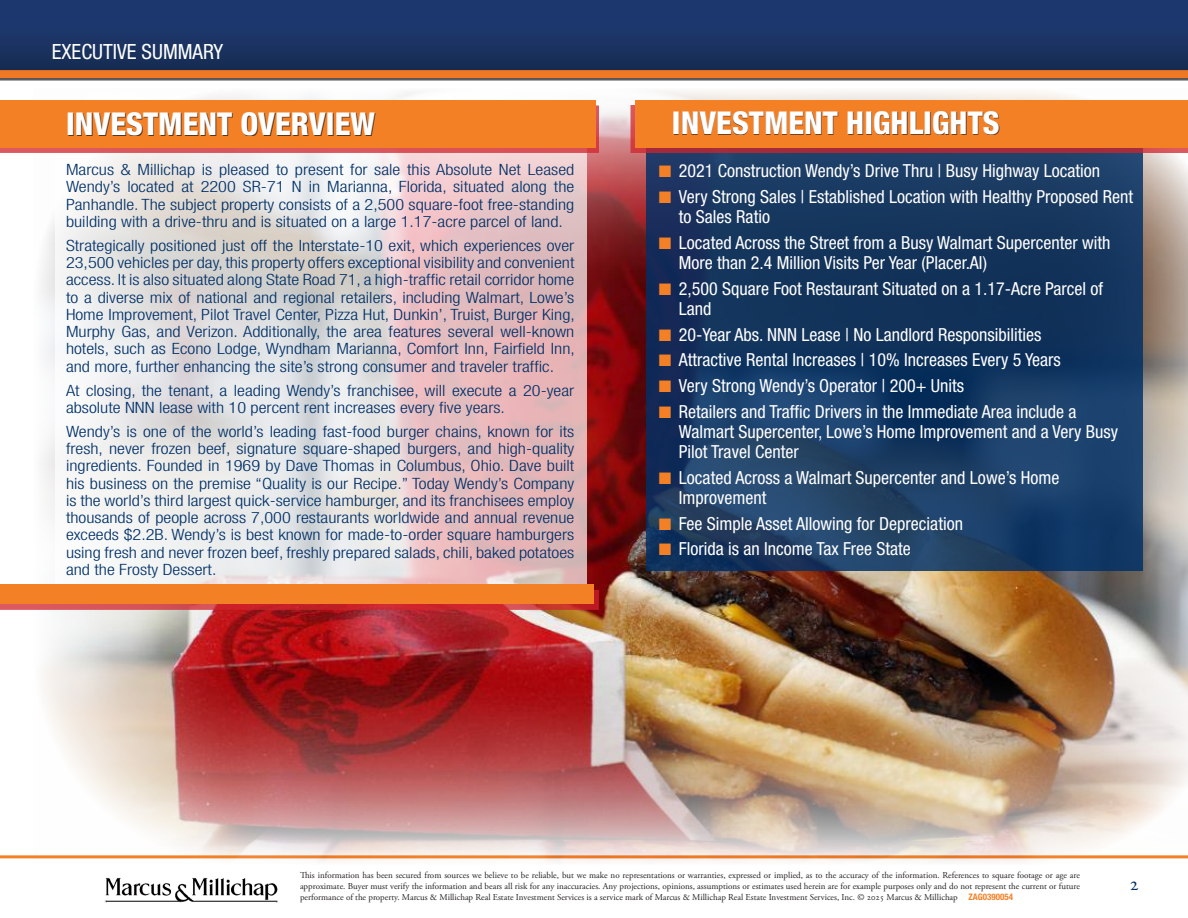
<style>
.page{position:relative;width:1188px;height:918px;background:#fff}
.page>*{position:absolute;margin:0;border:0;box-sizing:border-box;transform-origin:0 0}
.Section_Titles{font:800 condensed 31.5px "Helvetica Neue LT Std";color:#fff}
.t1{font:condensed 21px "Helvetica Neue LT Std";color:#fff}
.t2{font:19.5px "Adobe Garamond Pro";color:#003067}
.t3{font:condensed 18px/20.2px "Helvetica Neue LT Std";color:#fff}
.t4{font:300 condensed 15.6px/17.2px "Helvetica Neue LT Std";color:#003067;text-align:justify;scale:1.18 1}
.t5{font:9px/10.8px "Adobe Garamond Pro";color:#231f20;text-align:justify}
.s1{color:#f48026}
.s2{font-family:"Helvetica Neue LT Std";font-weight:700;font-stretch:condensed;color:#f48026}
</style>
<div class="page">
<hr style="left:0;top:855px;width:1188px;height:3px;background:#f48026">
<div style="left:0;top:0;width:1188px;height:81px;background:#5c5959"></div>
<img style="left:0;top:0;width:1188px;height:78px">
<img style="left:34px;top:91px;width:1154px;height:771px">
<svg style="left:646px;top:153px;width:497px;height:418px;background:#173962"></svg>
<svg style="left:55px;top:153px;width:532px;height:432px"></svg>
<div style="left:0;top:105px;width:599px;height:48px;background:#d1232a;opacity:.75"></div>
<div style="left:0;top:100px;width:595px;height:47px;background:#f48026"></div>
<div style="left:631px;top:105px;width:557px;height:48px;background:#d1232a;opacity:.75"></div>
<div style="left:635px;top:100px;width:553px;height:48px;background:#f48026"></div>
<div style="left:674px;top:112px;width:325px;height:23px;background:#231f20;opacity:.75"></div>
<div style="left:68px;top:113px;width:307px;height:23px;background:#231f20;opacity:.75"></div>
<div style="left:0;top:590px;width:598px;height:19px;background:#d1232a;opacity:.75"></div>
<div style="left:0;top:585px;width:594px;height:19px;background:#f48026"></div>
<img style="left:90px;top:850px;width:205px;height:53px">
<p class="t1" style="left:52px;top:40px;width:173px">EXECUTIVE SUMMARY</p>
<p class="Section_Titles" style="left:66px;top:104px;width:310px">INVESTMENT OVERVIEW</p>
<p class="Section_Titles" style="left:672px;top:103px;width:329px">INVESTMENT HIGHLIGHTS</p>
<p class="t4" style="left:66px;top:161px;width:432px">Marcus &amp; Millichap is pleased to present for sale this Absolute Net Leased Wendy’s located at 2200 SR-71 N in Marianna, Florida, situated along the Panhandle. The subject property consists of a 2,500 square-foot free-standing building with a drive-thru and is situated on a large 1.17-acre parcel of land.</p>
<p class="t4" style="left:66px;top:237px;width:433px">Strategically positioned just off the Interstate-10 exit, which experiences over 23,500 vehicles per day, this property offers exceptional visibility and convenient access. It is also situated along State Road 71, a high-traffic retail corridor home to a diverse mix of national and regional retailers, including Walmart, Lowe’s Home Improvement, Pilot Travel Center, Pizza Hut, Dunkin’, Truist, Burger King, Murphy Gas, and Verizon. Additionally, the area features several well-known hotels, such as Econo Lodge, Wyndham Marianna, Comfort Inn, Fairfield Inn, and more, further enhancing the site’s strong consumer and traveler traffic.</p>
<p class="t4" style="left:66px;top:381px;width:432px">At closing, the tenant, a leading Wendy’s franchisee, will execute a 20-year absolute NNN lease with 10 percent rent increases every five years.</p>
<p class="t4" style="left:66px;top:423px;width:432px">Wendy’s is one of the world’s leading fast-food burger chains, known for its fresh, never frozen beef, signature square-shaped burgers, and high-quality ingredients. Founded in 1969 by Dave Thomas in Columbus, Ohio. Dave built his business on the premise “Quality is our Recipe.” Today Wendy’s Company is the world’s third largest quick-service hamburger, and its franchisees employ thousands of people across 7,000 restaurants worldwide and annual revenue exceeds $2.2B. Wendy’s is best known for made-to-order square hamburgers using fresh and never frozen beef, freshly prepared salads, chili, baked potatoes and the Frosty Dessert.</p>
<p class="t3" style="left:659px;top:161px;width:443px"><span class="s1">■</span> 2021 Construction Wendy’s Drive Thru | Busy Highway Location</p>
<p class="t3" style="left:679px;top:186px;width:456px;text-indent:-20px"><span class="s1">■</span> Very Strong Sales | Established Location with Healthy Proposed Rent to Sales Ratio</p>
<p class="t3" style="left:679px;top:232px;width:433px;text-indent:-20px"><span class="s1">■</span> Located Across the Street from a Busy Walmart Supercenter with<br>More than 2.4 Million Visits Per Year (Placer.AI)</p>
<p class="t3" style="left:679px;top:278px;width:426px;text-indent:-20px"><span class="s1">■</span> 2,500 Square Foot Restaurant Situated on a 1.17-Acre Parcel of<br>Land</p>
<p class="t3" style="left:659px;top:324px;width:384px"><span class="s1">■</span> 20-Year Abs. NNN Lease | No Landlord Responsibilities</p>
<p class="t3" style="left:659px;top:350px;width:404px"><span class="s1">■</span> Attractive Rental Increases | 10% Increases Every 5 Years</p>
<p class="t3" style="left:659px;top:375px;width:307px"><span class="s1">■</span> Very Strong Wendy’s Operator | 200+ Units</p>
<p class="t3" style="left:679px;top:401px;width:441px;text-indent:-20px"><span class="s1">■</span> Retailers and Traffic Drivers in the Immediate Area include a<br>Walmart Supercenter, Lowe’s Home Improvement and a Very Busy<br>Pilot Travel Center</p>
<p class="t3" style="left:679px;top:467px;width:382px;text-indent:-20px"><span class="s1">■</span> Located Across a Walmart Supercenter and Lowe’s Home<br>Improvement</p>
<p class="t3" style="left:659px;top:513px;width:306px"><span class="s1">■</span> Fee Simple Asset Allowing for Depreciation</p>
<p class="t3" style="left:659px;top:539px;width:254px"><span class="s1">■</span> Florida is an Income Tax Free State</p>
<p class="t5" style="left:300px;top:870px;width:782px">This information has been secured from sources we believe to be reliable, but we make no representations or warranties, expressed or implied, as to the accuracy of the information. References to square footage or age are approximate. Buyer must verify the information and bears all risk for any inaccuracies. Any projections, opinions, assumptions or estimates used herein are for example purposes only and do not represent the current or future performance of the property. Marcus &amp; Millichap Real Estate Investment Services is a service mark of Marcus &amp; Millichap Real Estate Investment Services, Inc. © 2025 Marcus &amp; Millichap <span class="s2">ZAG0390054</span></p>
<p class="t2" style="left:1130px;top:872px;width:11px">2</p>
</div>
